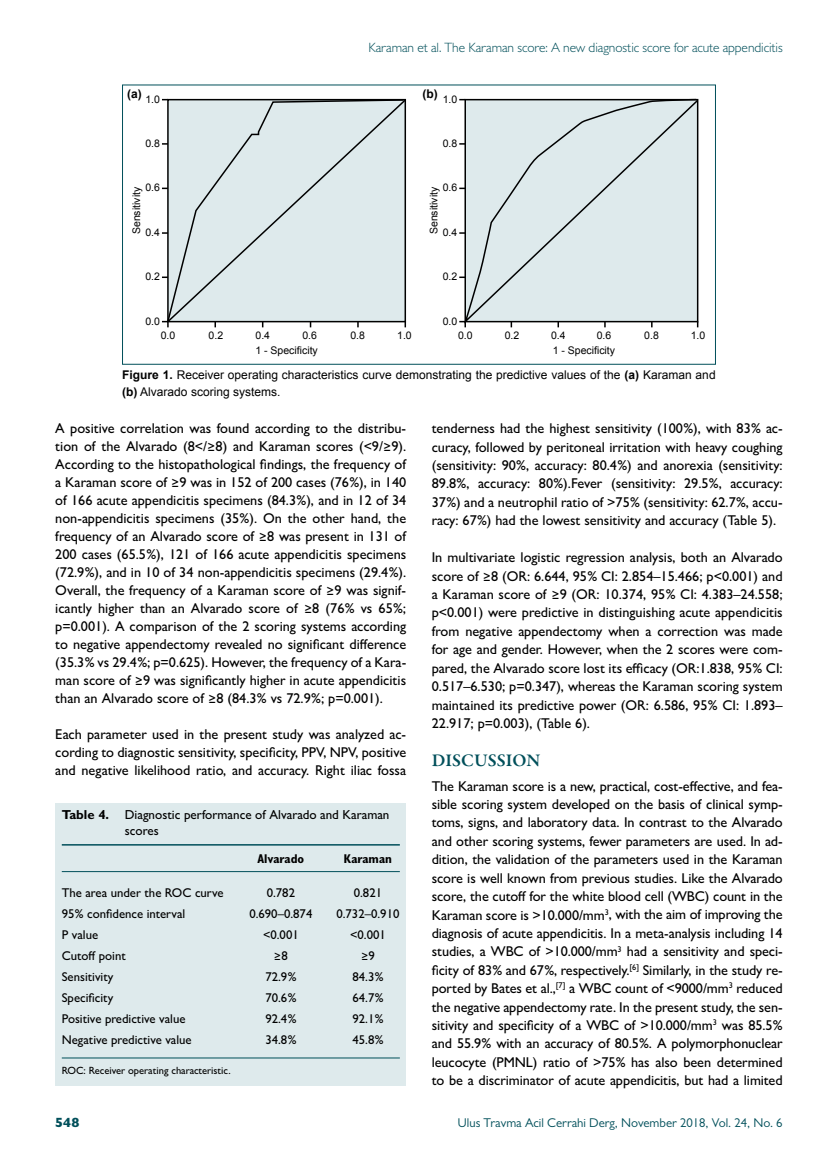
<style>
.page{position:relative;width:838px;height:1170px;background:#fff}
.page>*{position:absolute;margin:0;border:0;box-sizing:border-box;transform-origin:0 0}
.t1{font:600 18px "Garamond Premr Pro";color:#004f5a}
.t2{font:500 14.25px/18.5px "Gill Sans MT Pro";color:#000;text-align:justify}
.t3{font:300 13.5px "Gill Sans MT Pro";letter-spacing:-.005em;color:#004f5a}
.t4{font:800 13.5px "Gill Sans MT Pro";color:#004f5a}
.t5{font:500 13.05px/15.6px "Gill Sans MT Pro";color:#000}
.t6{font:500 12.75px "Gill Sans MT Pro";color:#000}
.t7{font:12.75px "Gill Sans MT Pro";color:#004f5a}
.t8{font:700 condensed 12.75px "Gill Sans MT Pro";color:#000}
.t9{font:12px/16.5px "Arial";color:#000}
.t10{font:700 12px "Arial";color:#000}
.t11{font:10.5px "Arial";color:#000}
.t12{font:500 10.5px "Gill Sans MT Pro";color:#000}
.s1{font-weight:700}
</style>
<div class="page">
<svg style="left:166px;top:98px;width:241px;height:225px;background:#d5e0e2"></svg>
<svg style="left:459px;top:321px;width:7px;height:6px"></svg>
<svg style="left:464px;top:98px;width:235px;height:227px;background:#d5e0e2"></svg>
<div style="left:55px;top:802px;width:351px;height:283px;background:#deeaec"></div>
<hr style="left:62px;top:844px;width:338px;height:1px;background:#004f5a">
<hr style="left:62px;top:871px;width:338px;height:1px;background:#004f5a">
<hr style="left:62px;top:1057px;width:338px;height:1px;background:#004f5a">
<p class="t3" style="left:368px;top:39px;width:416px">Karaman et al. The Karaman score: A new diagnostic score for acute appendicitis</p>
<p class="t10" style="left:127px;top:86px;width:16px">(a)</p>
<p class="t10" style="left:422px;top:86px;width:17px">(b)</p>
<p class="t11" style="left:145px;top:93px;width:16px">1.0</p>
<p class="t11" style="left:145px;top:137px;width:16px">0.8</p>
<p class="t11" style="left:145px;top:181px;width:16px">0.6</p>
<p class="t11" style="left:145px;top:225px;width:16px">0.4</p>
<p class="t11" style="left:145px;top:270px;width:16px">0.2</p>
<p class="t11" style="left:145px;top:314px;width:16px">0.0</p>
<p class="t11" style="left:443px;top:93px;width:16px">1.0</p>
<p class="t11" style="left:443px;top:137px;width:16px">0.8</p>
<p class="t11" style="left:443px;top:181px;width:16px">0.6</p>
<p class="t11" style="left:443px;top:225px;width:16px">0.4</p>
<p class="t11" style="left:443px;top:270px;width:16px">0.2</p>
<p class="t11" style="left:443px;top:314px;width:16px">0.0</p>
<p class="t11" style="left:130px;top:234px;width:49px;rotate:-90deg">Sensitivity</p>
<p class="t11" style="left:427px;top:234px;width:49px;rotate:-90deg">Sensitivity</p>
<p class="t11" style="left:161px;top:328px;width:16px">0.0</p>
<p class="t11" style="left:209px;top:328px;width:16px">0.2</p>
<p class="t11" style="left:255px;top:328px;width:16px">0.4</p>
<p class="t11" style="left:302px;top:328px;width:16px">0.6</p>
<p class="t11" style="left:350px;top:328px;width:16px">0.8</p>
<p class="t11" style="left:397px;top:328px;width:16px">1.0</p>
<p class="t11" style="left:255px;top:343px;width:64px">1 - Specificity</p>
<p class="t11" style="left:458px;top:328px;width:16px">0.0</p>
<p class="t11" style="left:505px;top:328px;width:16px">0.2</p>
<p class="t11" style="left:551px;top:328px;width:16px">0.4</p>
<p class="t11" style="left:597px;top:328px;width:16px">0.6</p>
<p class="t11" style="left:644px;top:328px;width:16px">0.8</p>
<p class="t11" style="left:690px;top:328px;width:16px">1.0</p>
<p class="t11" style="left:552px;top:343px;width:64px">1 - Specificity</p>
<p class="t9" style="left:122px;top:367px;width:595px"><span class="s1">Figure 1.</span> Receiver operating characteristics curve demonstrating the predictive values of the <span class="s1">(a)</span> Karaman and <span class="s1">(b)</span> Alvarado scoring systems.</p>
<p class="t2" style="left:55px;top:419px;width:352px;line-height:18px">A positive correlation was found according to the distribu&shy;tion of the Alvarado (8&lt;/≥8) and Karaman scores (&lt;9/≥9).<br>According to the histopathological findings, the frequency of a Karaman score of ≥9 was in 152 of 200 cases (76%), in 140 of 166 acute appendicitis specimens (84.3%), and in 12 of 34 non-appendicitis specimens (35%). On the other hand, the frequency of an Alvarado score of ≥8 was present in 131 of 200 cases (65.5%), 121 of 166 acute appendicitis specimens (72.9%), and in 10 of 34 non-appendicitis specimens (29.4%).<br>Overall, the frequency of a Karaman score of ≥9 was signif&shy;icantly higher than an Alvarado score of ≥8 (76% vs 65%; p=0.001). A comparison of the 2 scoring systems according to negative appendectomy revealed no significant difference (35.3% vs 29.4%; p=0.625). However, the frequency of a Kara&shy;man score of ≥9 was significantly higher in acute appendicitis than an Alvarado score of ≥8 (84.3% vs 72.9%; p=0.001).</p>
<p class="t2" style="left:55px;top:725px;width:352px;line-height:18px">Each parameter used in the present study was analyzed ac&shy;cording to diagnostic sensitivity, specificity, PPV, NPV, positive and negative likelihood ratio, and accuracy. Right iliac fossa</p>
<p class="t5" style="left:125px;top:807px;width:266px;text-indent:-63px"><span class="s1">Table 4.</span> Diagnostic performance of Alvarado and Karaman scores</p>
<p class="t8" style="left:257px;top:851px;width:48px">Alvarado</p>
<p class="t8" style="left:344px;top:851px;width:49px">Karaman</p>
<p class="t6" style="left:62px;top:885px;width:163px">The area under the ROC curve</p>
<p class="t6" style="left:267px;top:885px;width:30px">0.782</p>
<p class="t6" style="left:354px;top:885px;width:30px">0.821</p>
<p class="t6" style="left:62px;top:906px;width:125px">95% confidence interval</p>
<p class="t6" style="left:249px;top:906px;width:64px">0.690–0.874</p>
<p class="t6" style="left:336px;top:906px;width:64px">0.732–0.910</p>
<p class="t6" style="left:62px;top:927px;width:38px">P value</p>
<p class="t6" style="left:263px;top:927px;width:37px">&lt;0.001</p>
<p class="t6" style="left:350px;top:927px;width:37px">&lt;0.001</p>
<p class="t6" style="left:62px;top:948px;width:65px">Cutoff point</p>
<p class="t6" style="left:274px;top:948px;width:15px">≥8</p>
<p class="t6" style="left:361px;top:948px;width:15px">≥9</p>
<p class="t6" style="left:62px;top:969px;width:53px">Sensitivity</p>
<p class="t6" style="left:265px;top:969px;width:32px">72.9%</p>
<p class="t6" style="left:352px;top:969px;width:32px">84.3%</p>
<p class="t6" style="left:62px;top:990px;width:53px">Specificity</p>
<p class="t6" style="left:265px;top:990px;width:32px">70.6%</p>
<p class="t6" style="left:352px;top:990px;width:32px">64.7%</p>
<p class="t6" style="left:62px;top:1011px;width:125px">Positive predictive value</p>
<p class="t6" style="left:265px;top:1011px;width:32px">92.4%</p>
<p class="t6" style="left:352px;top:1011px;width:32px">92.1%</p>
<p class="t6" style="left:62px;top:1032px;width:131px">Negative predictive value</p>
<p class="t6" style="left:265px;top:1032px;width:32px">34.8%</p>
<p class="t6" style="left:352px;top:1032px;width:32px">45.8%</p>
<p class="t12" style="left:62px;top:1063px;width:170px">ROC: Receiver operating characteristic.</p>
<p class="t2" style="left:432px;top:419px;width:352px">tenderness had the highest sensitivity (100%), with 83% ac&shy;curacy, followed by peritoneal irritation with heavy coughing (sensitivity: 90%, accuracy: 80.4%) and anorexia (sensitivity:<br>89.8%, accuracy: 80%).Fever (sensitivity: 29.5%, accuracy:<br>37%) and a neutrophil ratio of &gt;75% (sensitivity: 62.7%, accu&shy;racy: 67%) had the lowest sensitivity and accuracy (Table 5).</p>
<p class="t2" style="left:432px;top:548px;width:352px">In multivariate logistic regression analysis, both an Alvarado score of ≥8 (OR: 6.644, 95% CI: 2.854–15.466; p&lt;0.001) and a Karaman score of ≥9 (OR: 10.374, 95% CI: 4.383–24.558; p&lt;0.001) were predictive in distinguishing acute appendicitis from negative appendectomy when a correction was made for age and gender. However, when the 2 scores were com&shy;pared, the Alvarado score lost its efficacy (OR:1.838, 95% CI:<br>0.517–6.530; p=0.347), whereas the Karaman scoring system maintained its predictive power (OR: 6.586, 95% CI: 1.893– 22.917; p=0.003), (Table 6).</p>
<p class="t1" style="left:432px;top:749px;width:110px">DISCUSSION</p>
<p class="t2" style="left:432px;top:776px;width:352px">The Karaman score is a new, practical, cost-effective, and fea&shy;sible scoring system developed on the basis of clinical symp&shy;toms, signs, and laboratory data. In contrast to the Alvarado and other scoring systems, fewer parameters are used. In ad&shy;dition, the validation of the parameters used in the Karaman score is well known from previous studies. Like the Alvarado score, the cutoff for the white blood cell (WBC) count in the Karaman score is &gt;10.000/mm<sup>3</sup>, with the aim of improving the diagnosis of acute appendicitis. In a meta-analysis including 14 studies, a WBC of &gt;10.000/mm<sup>3</sup> had a sensitivity and speci&shy;ficity of 83% and 67%, respectively.<sup>[6]</sup> Similarly, in the study re&shy;ported by Bates et al.,<sup>[7]</sup> a WBC count of &lt;9000/mm<sup>3</sup> reduced the negative appendectomy rate. In the present study, the sen&shy;sitivity and specificity of a WBC of &gt;10.000/mm<sup>3</sup> was 85.5% and 55.9% with an accuracy of 80.5%. A polymorphonuclear leucocyte (PMNL) ratio of &gt;75% has also been determined to be a discriminator of acute appendicitis, but had a limited</p>
<p class="t4" style="left:55px;top:1114px;width:26px">548</p>
<p class="t7" style="left:458px;top:1115px;width:326px">Ulus Travma Acil Cerrahi Derg, November 2018, Vol. 24, No. 6</p>
</div>
